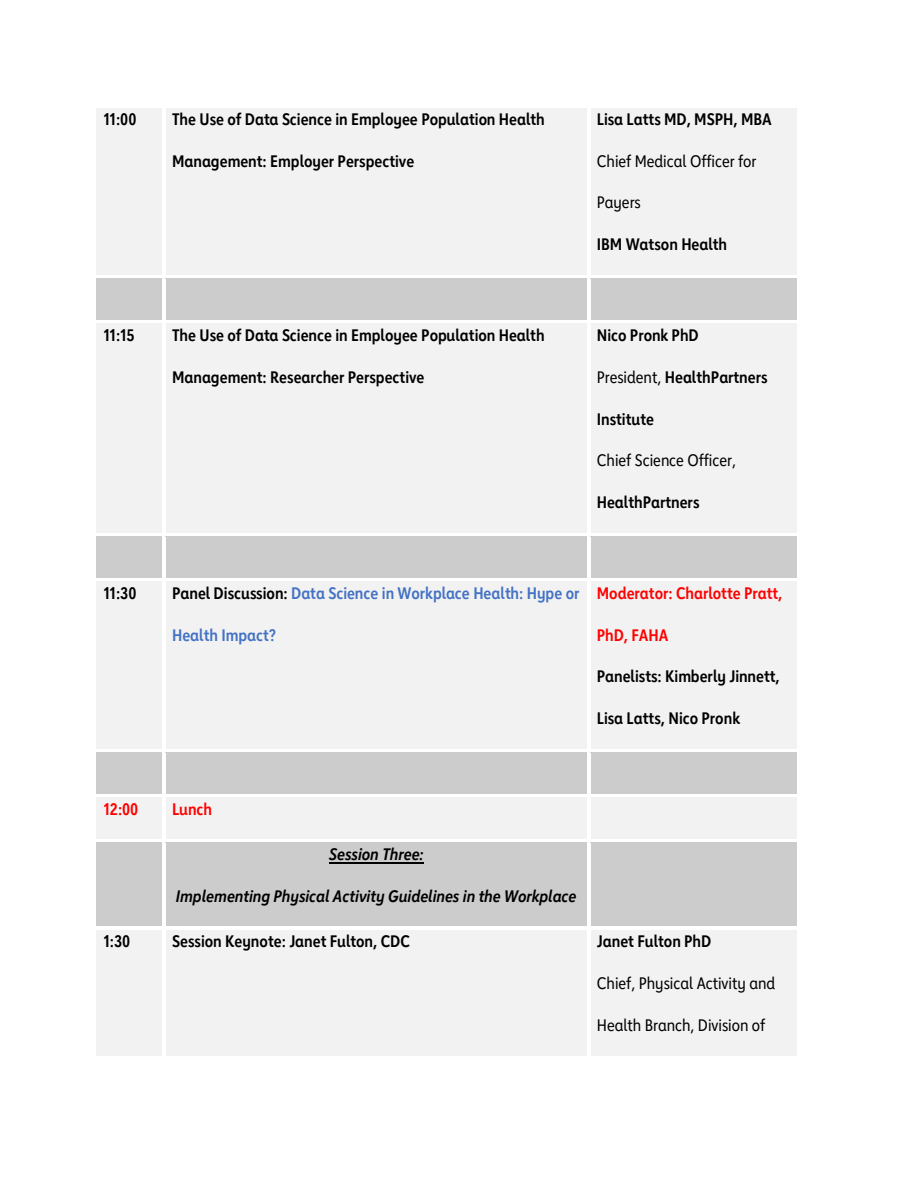
<style>
.page{position:relative;width:918px;height:1188px;background:#fff}
.page>*{position:absolute;margin:0;border:0;box-sizing:border-box;transform-origin:0 0}
.t1{font:700 16.5px "Lub Dub Condensed";color:#000}
.t2{font:16.5px "Lub Dub Condensed";color:#000}
.t3{font:italic 700 16.5px "Lub Dub Condensed";color:#000}
.t4{font:700 16.5px "Lub Dub Condensed";color:#4472c4}
.t5{font:700 16.5px "Lub Dub Condensed";color:#f00}
.s1{font-weight:400}
.s2{color:#000}
</style>
<div class="page">
<div style="left:96px;top:108px;width:66px;height:167px;background:#f2f2f2"></div>
<div style="left:166px;top:108px;width:421px;height:167px;background:#f2f2f2"></div>
<div style="left:590px;top:108px;width:207px;height:167px;background:#f2f2f2"></div>
<div style="left:96px;top:279px;width:66px;height:42px;background:#ccc"></div>
<div style="left:166px;top:279px;width:421px;height:42px;background:#ccc"></div>
<div style="left:590px;top:279px;width:207px;height:42px;background:#ccc"></div>
<svg style="left:96px;top:278px;width:66px;height:1px"></svg>
<svg style="left:166px;top:278px;width:421px;height:1px"></svg>
<svg style="left:590px;top:278px;width:207px;height:1px"></svg>
<div style="left:96px;top:324px;width:66px;height:209px;background:#f2f2f2"></div>
<div style="left:166px;top:324px;width:421px;height:209px;background:#f2f2f2"></div>
<div style="left:590px;top:324px;width:207px;height:209px;background:#f2f2f2"></div>
<div style="left:96px;top:537px;width:66px;height:41px;background:#ccc"></div>
<div style="left:166px;top:537px;width:421px;height:41px;background:#ccc"></div>
<div style="left:590px;top:537px;width:207px;height:41px;background:#ccc"></div>
<hr style="left:96px;top:536px;width:66px;height:1px;background:#ccc">
<hr style="left:166px;top:536px;width:421px;height:1px;background:#ccc">
<hr style="left:590px;top:536px;width:207px;height:1px;background:#ccc">
<div style="left:96px;top:582px;width:66px;height:167px;background:#f2f2f2"></div>
<div style="left:166px;top:582px;width:421px;height:167px;background:#f2f2f2"></div>
<div style="left:590px;top:582px;width:207px;height:167px;background:#f2f2f2"></div>
<svg style="left:96px;top:581px;width:66px;height:1px"></svg>
<svg style="left:166px;top:581px;width:421px;height:1px"></svg>
<svg style="left:590px;top:581px;width:207px;height:1px"></svg>
<div style="left:96px;top:753px;width:66px;height:41px;background:#ccc"></div>
<div style="left:166px;top:753px;width:421px;height:41px;background:#ccc"></div>
<div style="left:590px;top:753px;width:207px;height:41px;background:#ccc"></div>
<svg style="left:96px;top:752px;width:66px;height:1px"></svg>
<svg style="left:166px;top:752px;width:421px;height:1px"></svg>
<svg style="left:590px;top:752px;width:207px;height:1px"></svg>
<div style="left:96px;top:798px;width:66px;height:42px;background:#f2f2f2"></div>
<div style="left:166px;top:798px;width:421px;height:42px;background:#f2f2f2"></div>
<div style="left:590px;top:798px;width:207px;height:42px;background:#f2f2f2"></div>
<svg style="left:96px;top:797px;width:66px;height:1px"></svg>
<svg style="left:166px;top:797px;width:421px;height:1px"></svg>
<svg style="left:590px;top:797px;width:207px;height:1px"></svg>
<div style="left:96px;top:843px;width:66px;height:84px;background:#ccc"></div>
<div style="left:166px;top:843px;width:421px;height:84px;background:#ccc"></div>
<hr style="left:329px;top:863px;width:95px;height:1px;background:#000">
<div style="left:590px;top:843px;width:207px;height:84px;background:#ccc"></div>
<div style="left:96px;top:930px;width:66px;height:126px;background:#f2f2f2"></div>
<div style="left:166px;top:930px;width:421px;height:126px;background:#f2f2f2"></div>
<div style="left:590px;top:930px;width:207px;height:126px;background:#f2f2f2"></div>
<p class="t1" style="left:104px;top:108px;width:34px">11:00</p>
<p class="t1" style="left:172px;top:108px;width:374px">The Use of Data Science in Employee Population Health</p>
<p class="t1" style="left:172px;top:150px;width:244px">Management: Employer Perspective</p>
<p class="t1" style="left:597px;top:108px;width:177px">Lisa Latts MD, MSPH, MBA</p>
<p class="t2" style="left:597px;top:150px;width:161px">Chief Medical Officer for</p>
<p class="t2" style="left:597px;top:192px;width:45px">Payers</p>
<p class="t1" style="left:597px;top:233px;width:132px">IBM Watson Health</p>
<p class="t1" style="left:104px;top:324px;width:32px">11:15</p>
<p class="t1" style="left:172px;top:324px;width:374px">The Use of Data Science in Employee Population Health</p>
<p class="t1" style="left:172px;top:366px;width:254px">Management: Researcher Perspective</p>
<p class="t1" style="left:597px;top:324px;width:103px">Nico Pronk PhD</p>
<p class="t1" style="left:597px;top:366px;width:172px"><span class="s1">President,</span> HealthPartners</p>
<p class="t1" style="left:597px;top:408px;width:59px">Institute</p>
<p class="t2" style="left:597px;top:450px;width:141px">Chief Science Officer,</p>
<p class="t1" style="left:597px;top:491px;width:104px">HealthPartners</p>
<p class="t1" style="left:104px;top:582px;width:34px">11:30</p>
<p class="t4" style="left:172px;top:582px;width:409px"><span class="s2">Panel Discussion:</span> Data Science in Workplace Health: Hype or</p>
<p class="t4" style="left:172px;top:624px;width:106px">Health Impact?</p>
<p class="t5" style="left:597px;top:582px;width:187px">Moderator: Charlotte Pratt,</p>
<p class="t5" style="left:597px;top:624px;width:73px">PhD, FAHA</p>
<p class="t1" style="left:597px;top:666px;width:185px">Panelists: Kimberly Jinnett,</p>
<p class="t1" style="left:597px;top:708px;width:145px">Lisa Latts, Nico Pronk</p>
<p class="t5" style="left:104px;top:798px;width:36px">12:00</p>
<p class="t5" style="left:172px;top:798px;width:42px">Lunch</p>
<p class="t3" style="left:329px;top:843px;width:96px">Session Three:</p>
<p class="t3" style="left:176px;top:885px;width:402px">Implementing Physical Activity Guidelines in the Workplace</p>
<p class="t1" style="left:104px;top:930px;width:28px">1:30</p>
<p class="t1" style="left:172px;top:930px;width:240px">Session Keynote: Janet Fulton, CDC</p>
<p class="t1" style="left:597px;top:930px;width:116px">Janet Fulton PhD</p>
<p class="t2" style="left:597px;top:972px;width:180px">Chief, Physical Activity and</p>
<p class="t2" style="left:597px;top:1014px;width:170px">Health Branch, Division of</p>
</div>
